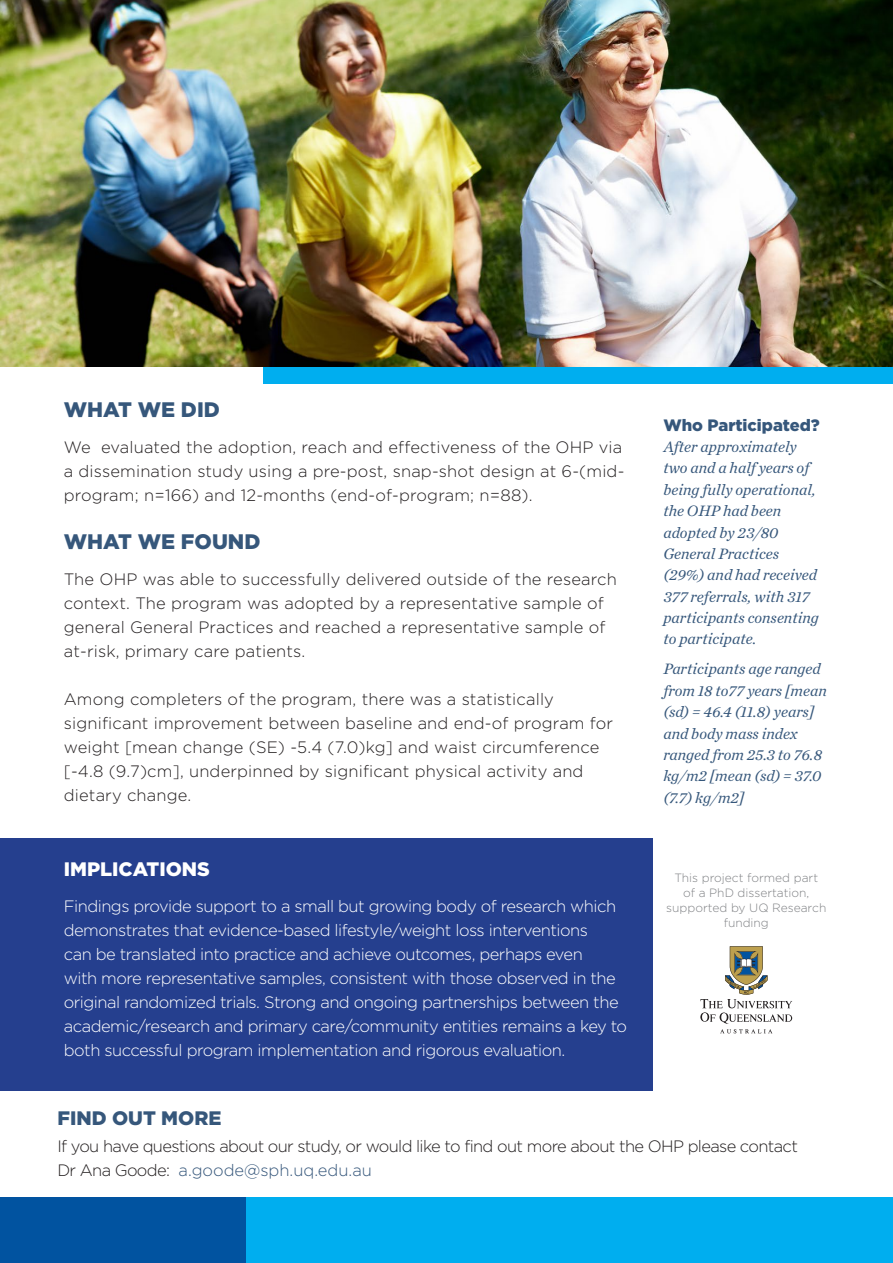
<style>
.page{position:relative;width:893px;height:1263px;background:#fff}
.page>*{position:absolute;margin:0;border:0;box-sizing:border-box;transform-origin:0 0}
.t1{font:900 21px "Gotham HTF";color:#36577b}
.t2{font:900 19.5px "Gotham HTF";color:#fff}
.t3{font:900 19.5px "Gotham HTF";color:#36577b}
.t4{font:300 16.5px/24px "Gotham HTF";letter-spacing:.01em;color:#231f20}
.t5{font:300 16.5px/24px "Gotham HTF";letter-spacing:-.03em;color:#fff}
.t6{font:300 16.5px "Gotham HTF";letter-spacing:-.04em;color:#231f20}
.t7{font:300 16.5px "Gotham HTF";color:#36577b}
.t8{font:900 16.5px "Gotham HTF";color:#36577b}
.t9{font:italic 15.75px/21.3px "Chronicle Text G1";color:#36577b}
.t10{font:300 12px/15px "Gotham HTF";color:#808285;text-align:center}
.s1{color:#231f20}
</style>
<div class="page">
<div style="left:264px;top:354px;width:629px;height:30px;background:#00aeef"></div>
<div style="left:0;top:1197px;width:893px;height:66px;background:#00aeef"></div>
<div style="left:0;top:1197px;width:246px;height:66px;background:#0153a0"></div>
<div style="left:0;top:838px;width:653px;height:252px;background:#253f8e"></div>
<svg style="left:700px;top:946px;width:92px;height:87px"></svg>
<img style="left:1px;top:0;width:892px;height:367px">
<p class="t1" style="left:64px;top:398px;width:158px">WHAT WE DID</p>
<p class="t4" style="left:64px;top:435px;width:562px">We evaluated the adoption, reach and effectiveness of the OHP via a dissemination study using a pre-post, snap-shot design at 6-(mid&shy;program; n=166) and 12-months (end-of-program; n=88).</p>
<p class="t1" style="left:64px;top:530px;width:198px">WHAT WE FOUND</p>
<p class="t4" style="left:64px;top:567px;width:555px">The OHP was able to successfully delivered outside of the research context. The program was adopted by a representative sample of general General Practices and reached a representative sample of at-risk, primary care patients.</p>
<p class="t4" style="left:64px;top:687px;width:551px">Among completers of the program, there was a statistically significant improvement between baseline and end-of program for weight [mean change (SE) -5.4 (7.0)kg] and waist circumference [-4.8 (9.7)cm], underpinned by significant physical activity and dietary change.</p>
<p class="t2" style="left:64px;top:858px;width:148px">IMPLICATIONS</p>
<p class="t5" style="left:64px;top:894px;width:565px">Findings provide support to a small but growing body of research which demonstrates that evidence-based lifestyle/weight loss interventions<br>can be translated into practice and achieve outcomes, perhaps even<br>with more representative samples, consistent with those observed in the original randomized trials. Strong and ongoing partnerships between the academic/research and primary care/community entities remains a key to both successful program implementation and rigorous evaluation.</p>
<p class="t8" style="left:663px;top:415px;width:158px">Who Participated?</p>
<p class="t9" style="left:663px;top:435px;width:157px">After approximately two and a half years of being fully operational, the OHP had been adopted by 23/80<br>General Practices (29%) and had received<br>377 referrals, with 317 participants consenting to participate.</p>
<p class="t9" style="left:663px;top:657px;width:165px">Participants age ranged from 18 to77 years [mean (sd) = 46.4 (11.8) years] and body mass index ranged from 25.3 to 76.8 kg/m2 [mean (sd) = 37.0 (7.7) kg/m2]</p>
<p class="t10" style="left:666px;top:870px;width:162px">This project formed part<br>of a PhD dissertation, supported by UQ Research funding</p>
<p class="t3" style="left:57px;top:1107px;width:166px">FIND OUT MORE</p>
<p class="t6" style="left:57px;top:1137px;width:742px">If you have questions about our study, or would like to find out more about the OHP please contact</p>
<p class="t7" style="left:57px;top:1161px;width:316px"><span class="s1">Dr Ana Goode:</span> a.goode@sph.uq.edu.au</p>
</div>
